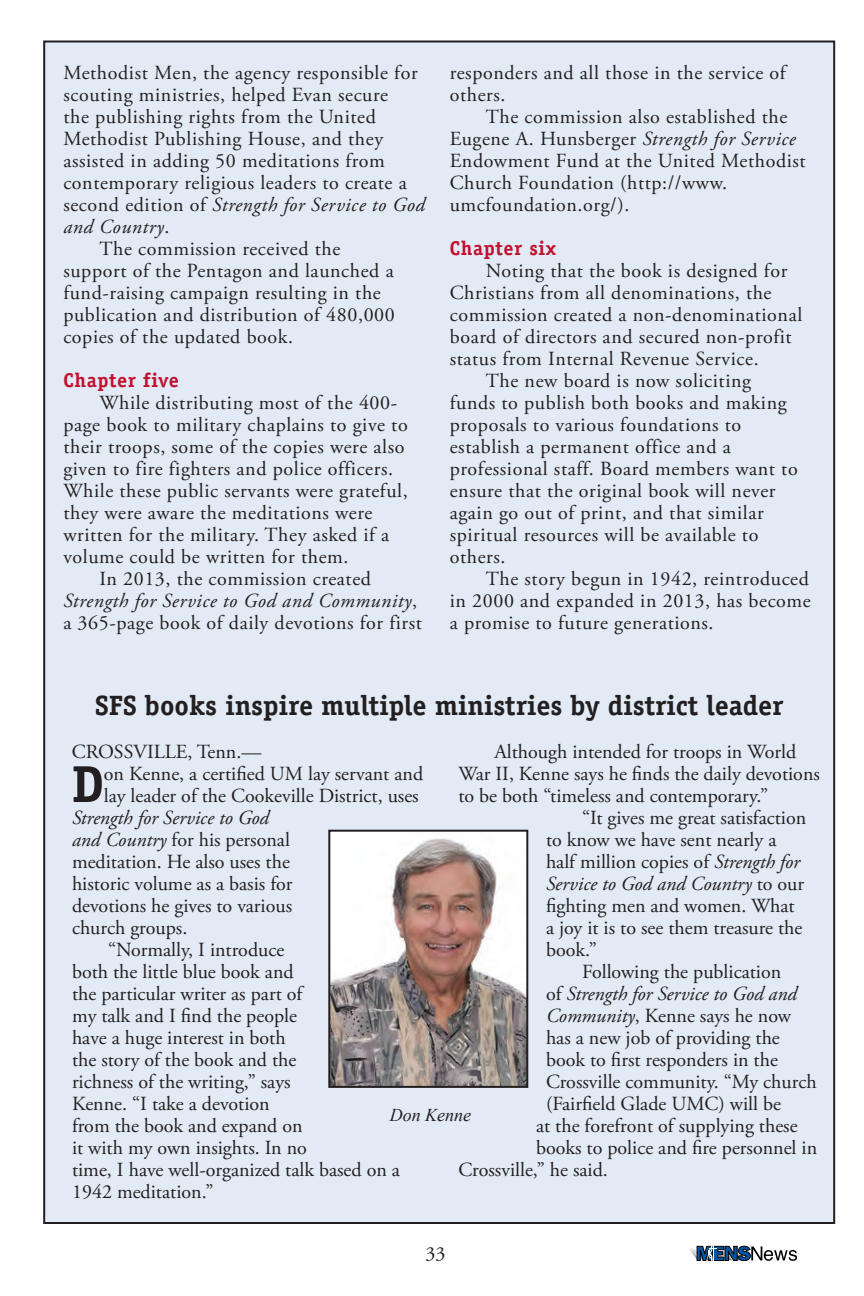
<style>
.page{position:relative;width:864px;height:1296px;background:#fff}
.page>*{position:absolute;margin:0;border:0;box-sizing:border-box;transform-origin:0 0}
.t1{font:700 52.2px "Officina Serif";color:#231f20}
.t2{font:700 28px "Officina Serif";color:#231f20}
.t3{font:20px/22px "Adobe Garamond Pro";letter-spacing:.03em;color:#231f20}
.t4{font:20px/22px "Adobe Garamond Pro";color:#231f20}
.t5{font:italic 20px "Adobe Garamond Pro";color:#231f20}
.t6{font:700 20px "Officina Serif";letter-spacing:.03em;color:#c3102f}
.t7{font:italic 18px "Times New Roman";color:#231f20}
.s1{font-style:italic}
.s2{font-style:normal}
</style>
<div class="page">
<div style="left:44px;top:42px;width:790px;height:1181px;background:#e1eaf5"></div>
<svg style="left:689px;top:1246px;width:108px;height:15px"></svg>
<img style="left:331px;top:833px;width:194px;height:252px">
<div style="left:328px;top:830px;width:200px;height:258px;border:2px solid #231f20"></div>
<p class="t3" style="left:63px;top:63px;width:363px">Methodist Men, the agency responsible for scouting ministries, helped Evan secure<br>the publishing rights from the United Methodist Publishing House, and they assisted in adding 50 meditations from contemporary religious leaders to create a second edition of <span class="s1">Strength for Service to God and Country</span>.</p>
<p class="t3" style="left:63px;top:239px;width:333px;text-indent:36px">The commission received the support of the Pentagon and launched a fund-raising campaign resulting in the publication and distribution of 480,000 copies of the updated book.</p>
<p class="t6" style="left:63px;top:368px;width:117px">Chapter five</p>
<p class="t3" style="left:63px;top:393px;width:346px;text-indent:36px">While distributing most of the 400- page book to military chaplains to give to their troops, some of the copies were also given to fire fighters and police officers.<br>While these public servants were grateful, they were aware the meditations were written for the military. They asked if a volume could be written for them.</p>
<p class="t3" style="left:63px;top:569px;width:360px;text-indent:36px">In 2013, the commission created<br><span class="s1">Strength for Service to God and Community</span>, a 365-page book of daily devotions for first</p>
<p class="t3" style="left:450px;top:63px;width:337px">responders and all those in the service of others.</p>
<p class="t3" style="left:450px;top:107px;width:358px;text-indent:36px">The commission also established the Eugene A. Hunsberger <span class="s1">Strength for Service </span>Endowment Fund at the United Methodist Church Foundation (http://www. umcfoundation.org/).</p>
<p class="t6" style="left:450px;top:236px;width:108px">Chapter six</p>
<p class="t3" style="left:450px;top:261px;width:354px;text-indent:36px">Noting that the book is designed for Christians from all denominations, the commission created a non-denominational board of directors and secured non-profit status from Internal Revenue Service.</p>
<p class="t3" style="left:450px;top:371px;width:349px;text-indent:36px">The new board is now soliciting funds to publish both books and making proposals to various foundations to establish a permanent office and a professional staff. Board members want to ensure that the original book will never again go out of print, and that similar spiritual resources will be available to others.</p>
<p class="t3" style="left:450px;top:569px;width:363px;text-align:justify;text-indent:36px">The story begun in 1942, reintroduced in 2000 and expanded in 2013, has become a promise to future generations.</p>
<p class="t2" style="left:95px;top:688px;width:690px">SFS books inspire multiple ministries by district leader</p>
<p class="t4" style="left:458px;top:741px;width:363px;text-indent:36px">Although intended for troops in World<br>War II, Kenne says he finds the daily devotions to be both “timeless and contemporary.”</p>
<p class="t4" style="left:546px;top:807px;width:262px;text-indent:36px">“It gives me great satisfaction to know we have sent nearly a half million copies of <span class="s1">Strength for<br>Service to God and Country</span> to our fighting men and women. What a joy it is to see them treasure the book.”</p>
<p class="t4" style="left:582px;top:961px;width:201px">Following the publication</p>
<p class="t5" style="left:546px;top:982px;width:253px"><span class="s2">of</span> Strength for Service to God and</p>
<p class="t4" style="left:546px;top:1005px;width:247px"><span class="s1">Community</span>, Kenne says he now</p>
<p class="t4" style="left:546px;top:1027px;width:235px">has a new job of providing the</p>
<p class="t4" style="left:546px;top:1049px;width:233px">book to first responders in the</p>
<p class="t4" style="left:546px;top:1071px;width:272px">Crossville community. “My church</p>
<p class="t4" style="left:546px;top:1093px;width:237px">(Fairfield Glade UMC) will be</p>
<p class="t4" style="left:536px;top:1115px;width:263px">at the forefront of supplying these</p>
<p class="t4" style="left:536px;top:1137px;width:283px">books to police and fire personnel in</p>
<p class="t4" style="left:458px;top:1159px;width:151px">Crossville,” he said.</p>
<p class="t4" style="left:72px;top:741px;width:191px">CROSSVILLE, Tenn.––</p>
<p class="t1" style="left:72px;top:752px;width:33px">D</p>
<p class="t4" style="left:104px;top:763px;width:321px">on Kenne, a certified UM lay servant and</p>
<p class="t4" style="left:104px;top:785px;width:316px">lay leader of the Cookeville District, uses</p>
<p class="t5" style="left:72px;top:806px;width:199px">Strength for Service to God</p>
<p class="t4" style="left:72px;top:829px;width:219px"><span class="s1">and Country</span> for his personal</p>
<p class="t4" style="left:72px;top:851px;width:220px">meditation. He also uses the</p>
<p class="t4" style="left:72px;top:873px;width:222px">historic volume as a basis for</p>
<p class="t4" style="left:72px;top:895px;width:222px">devotions he gives to various</p>
<p class="t4" style="left:72px;top:917px;width:117px">church groups.</p>
<p class="t4" style="left:72px;top:939px;width:330px;text-indent:36px">“Normally, I introduce<br>both the little blue book and<br>the particular writer as part of<br>my talk and I find the people<br>have a huge interest in both<br>the story of the book and the<br>richness of the writing,” says<br>Kenne. “I take a devotion<br>from the book and expand on<br>it with my own insights. In no<br>time, I have well-organized talk based on a<br>1942 meditation.”</p>
<p class="t7" style="left:390px;top:1102px;width:83px">Don Kenne</p>
<p class="t3" style="left:426px;top:1243px;width:21px">33</p>
</div>
